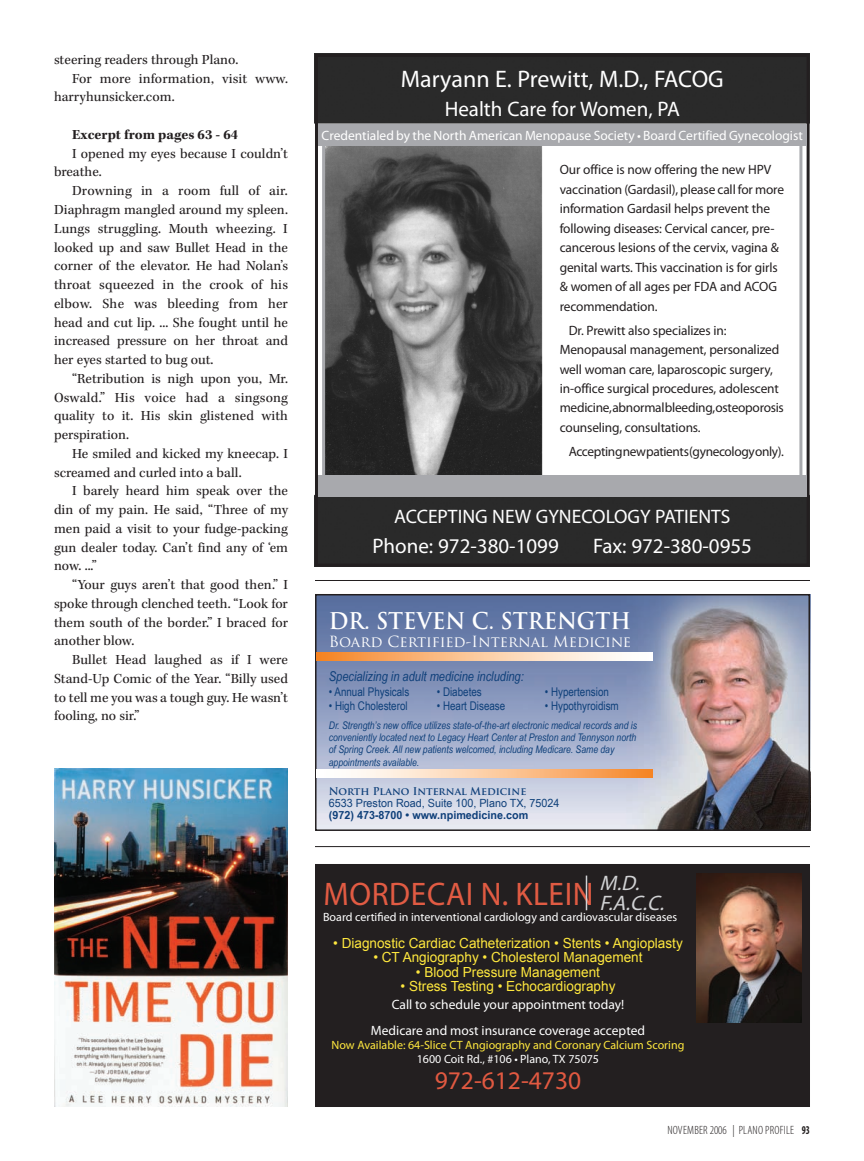
<style>
.page{position:relative;width:864px;height:1161px;background:#fff}
.page>*{position:absolute;margin:0;border:0;box-sizing:border-box;transform-origin:0 0}
.t1{font:32.7px "Myriad Pro";letter-spacing:.02em;color:#e15b43;scale:.96 1}
.t2{font:25.5px "Myriad Pro";color:#e15941}
.t3{font:24px "Myriad Pro";color:#fff}
.t4{font:700 22.5px "Trajan Pro";color:#fff;scale:.94 1}
.t5{font:21px "Myriad Pro";color:#fff}
.t6{font:italic 21px "Myriad Pro";color:#d1d2d4}
.t7{font:19.5px "Myriad Pro";color:#fff}
.t8{font:15px "Trajan Pro";color:#fff}
.text{font:14.25px/18.8px "Kepler Std";color:#231f20;text-align:justify}
.text-2{font:700 14.25px "Kepler Std";color:#231f20}
.t9{font:13.95px "Arial";color:#ffe83e}
.Med_Profile_address{font:13.5px/19.5px "Myriad Pro";letter-spacing:-.01em;color:#231f20}
.med_profile_text{font:13.5px/19.5px "Myriad Pro";letter-spacing:-.01em;color:#231f20}
.t10{font:13.5px "Myriad Pro";color:#fff}
.t11{font:italic 13.5px "Arial Narrow";color:#0f407a}
.t12{font:12px "Myriad Pro";color:#fff}
.t13{font:12px "Arial Narrow";color:#0f407a}
.t14{font:12px "Myriad Pro";color:#ffe83e}
.t15{font:300 condensed 12px "Myriad Pro";letter-spacing:.02em;color:#231f20}
.t16{font:11.25px "Arial Narrow";color:#0f407a;scale:1.17 1}
.t17{font:700 11.25px "Arial Narrow";color:#0f407a;scale:1.17 1}
.t18{font:italic 10.5px/12.1px "Arial Narrow";color:#0f407a}
.t19{font:700 10.5px "Trajan Pro";color:#0f407a}
.s1{font-weight:700}
</style>
<div class="page">
<img style="left:54px;top:768px;width:233px;height:339px">
<img style="left:319px;top:58px;width:487px;height:505px">
<div style="left:315px;top:54px;width:495px;height:513px;border:3px solid #231f20"></div>
<hr style="left:321px;top:146px;width:3px;height:330px;background:#fff">
<hr style="left:801px;top:140px;width:3px;height:335px;background:#fff">
<div style="left:318px;top:124px;width:489px;height:22px;background:#a8a9ad"></div>
<div style="left:318px;top:475px;width:489px;height:21px;background:#a8a9ad"></div>
<hr style="left:799px;top:146px;width:3px;height:330px;background:#a8a9ad">
<hr style="left:322px;top:146px;width:3px;height:330px;background:#a8a9ad">
<hr style="left:315px;top:580px;width:495px;height:1px;background:#231f20">
<hr style="left:315px;top:846px;width:495px;height:1px;background:#231f20">
<div style="left:316px;top:865px;width:493px;height:241px;background:#231f20"></div>
<div style="left:315px;top:864px;width:495px;height:243px;border:2px solid #231f20"></div>
<img style="left:696px;top:873px;width:105px;height:149px">
<hr style="left:586px;top:876px;width:1px;height:34px;background:#d1d2d4">
<img style="left:318px;top:597px;width:489px;height:231px">
<div style="left:315px;top:594px;width:495px;height:237px;border:2px solid #231f20"></div>
<svg style="left:316px;top:652px;width:337px;height:9px;background:#fbc99e"></svg>
<svg style="left:316px;top:769px;width:337px;height:9px"></svg>
<p class="text" style="left:54px;top:51px;width:186px">steering readers through Plano.</p>
<p class="text" style="left:54px;top:69px;width:235px;text-indent:18px">For more information, visit www. harryhunsicker.com.</p>
<p class="text-2" style="left:72px;top:126px;width:168px">Excerpt from pages 63 - 64</p>
<p class="text" style="left:54px;top:144px;width:236px;text-indent:18px">I opened my eyes because I couldn’t breathe.</p>
<p class="text" style="left:54px;top:182px;width:236px;text-indent:18px">Drowning in a room full of air.<br>Diaphragm mangled around my spleen.<br>Lungs struggling. Mouth wheezing. I looked up and saw Bullet Head in the corner of the elevator. He had Nolan’s throat squeezed in the crook of his elbow. She was bleeding from her head and cut lip. ... She fought until he increased pressure on her throat and her eyes started to bug out.</p>
<p class="text" style="left:54px;top:370px;width:236px;text-indent:18px">“Retribution is nigh upon you, Mr.<br>Oswald.” His voice had a singsong quality to it. His skin glistened with perspiration.</p>
<p class="text" style="left:54px;top:445px;width:235px;text-indent:18px">He smiled and kicked my kneecap. I screamed and curled into a ball.</p>
<p class="text" style="left:54px;top:482px;width:236px;text-indent:18px">I barely heard him speak over the din of my pain. He said, “Three of my men paid a visit to your fudge-packing gun dealer today. Can’t find any of ‘em now. ...”</p>
<p class="text" style="left:54px;top:576px;width:236px;text-indent:18px">“Your guys aren’t that good then.” I spoke through clenched teeth. “Look for them south of the border.” I braced for another blow.</p>
<p class="text" style="left:54px;top:651px;width:235px;text-indent:18px">Bullet Head laughed as if I were Stand-Up Comic of the Year. “Billy used to tell me you was a tough guy. He wasn’t fooling, no sir.”</p>
<p class="t3" style="left:401px;top:64px;width:324px">Maryann E. Prewitt, M.D., FACOG</p>
<p class="t5" style="left:445px;top:96px;width:237px">Health Care for Women, PA</p>
<p class="t10" style="left:322px;top:127px;width:483px">Credentialed by the North American Menopause Society • Board Certified Gynecologist</p>
<p class="Med_Profile_address" style="left:560px;top:160px;width:226px">Our office is now offering the new HPV vaccination (Gardasil), please call for more information Gardasil helps prevent the following diseases: Cervical cancer, pre&shy;cancerous lesions of the cervix, vagina &amp; genital warts. This vaccination is for girls &amp; women of all ages per FDA and ACOG recommendation.</p>
<p class="med_profile_text" style="left:560px;top:320px;width:226px;text-indent:9px">Dr. Prewitt also specializes in:<br>Menopausal management, personalized well woman care, laparoscopic surgery, in-office surgical procedures, adolescent medicine, abnormal bleeding, osteoporosis counseling, consultations.</p>
<p class="med_profile_text" style="left:569px;top:442px;width:217px">Accepting new patients (gynecology only).</p>
<p class="t7" style="left:394px;top:505px;width:338px">ACCEPTING NEW GYNECOLOGY PATIENTS</p>
<p class="t5" style="left:373px;top:533px;width:188px">Phone: 972-380-1099</p>
<p class="t5" style="left:593px;top:533px;width:160px">Fax: 972-380-0955</p>
<p class="t4" style="left:329px;top:607px;width:323px">Dr. Steven C. Strength</p>
<p class="t8" style="left:329px;top:632px;width:304px">Board Certified-Internal Medicine</p>
<p class="t11" style="left:329px;top:667px;width:197px">Specializing in adult medicine including:</p>
<p class="t13" style="left:329px;top:683px;width:82px">• Annual Physicals</p>
<p class="t13" style="left:437px;top:683px;width:47px">• Diabetes</p>
<p class="t13" style="left:545px;top:683px;width:66px">• Hypertension</p>
<p class="t13" style="left:329px;top:697px;width:80px">• High Cholesterol</p>
<p class="t13" style="left:437px;top:697px;width:70px">• Heart Disease</p>
<p class="t13" style="left:545px;top:697px;width:75px">• Hypothyroidism</p>
<p class="t18" style="left:329px;top:719px;width:310px">Dr. Strength’s new office utilizes state-of-the-art electronic medical records and is conveniently located next to Legacy Heart Center at Preston and Tennyson north of Spring Creek. All new patients welcomed, including Medicare. Same day appointments available.</p>
<p class="t19" style="left:329px;top:784px;width:199px">North Plano Internal Medicine</p>
<p class="t16" style="left:329px;top:795px;width:199px">6533 Preston Road, Suite 100, Plano TX, 75024</p>
<p class="t17" style="left:329px;top:806px;width:172px">(972) 473-8700 • www.npimedicine.com</p>
<p class="t6" style="left:600px;top:870px;width:47px">M.D.</p>
<p class="t6" style="left:600px;top:890px;width:72px">F.A.C.C.</p>
<p class="t1" style="left:323px;top:873px;width:87px">Mordecai</p>
<p class="t1" style="left:481px;top:873px;width:70px">N. Klein</p>
<p class="t12" style="left:323px;top:910px;width:356px">Board certified in interventional cardiology and cardiovascular diseases</p>
<p class="t9" style="left:333px;top:934px;width:351px">• Diagnostic Cardiac Catheterization • Stents • Angioplasty</p>
<p class="t9" style="left:373px;top:948px;width:271px">• CT Angiography • Cholesterol Management</p>
<p class="t9" style="left:416px;top:963px;width:186px">• Blood Pressure Management</p>
<p class="t9" style="left:400px;top:977px;width:216px">• Stress Testing • Echocardiography</p>
<p class="t10" style="left:392px;top:996px;width:234px">Call to schedule your appointment today!</p>
<p class="t10" style="left:371px;top:1022px;width:276px">Medicare and most insurance coverage accepted</p>
<p class="t14" style="left:332px;top:1037px;width:354px">Now Available: 64-Slice CT Angiography and Coronary Calcium Scoring</p>
<p class="t12" style="left:417px;top:1052px;width:184px">1600 Coit Rd., #106 • Plano, TX 75075</p>
<p class="t2" style="left:435px;top:1065px;width:148px">972-612-4730</p>
<p class="t15" style="left:667px;top:1123px;width:144px">NOVEMBER 2006 | PLANO PROFILE <span class="s1">93</span></p>
</div>
